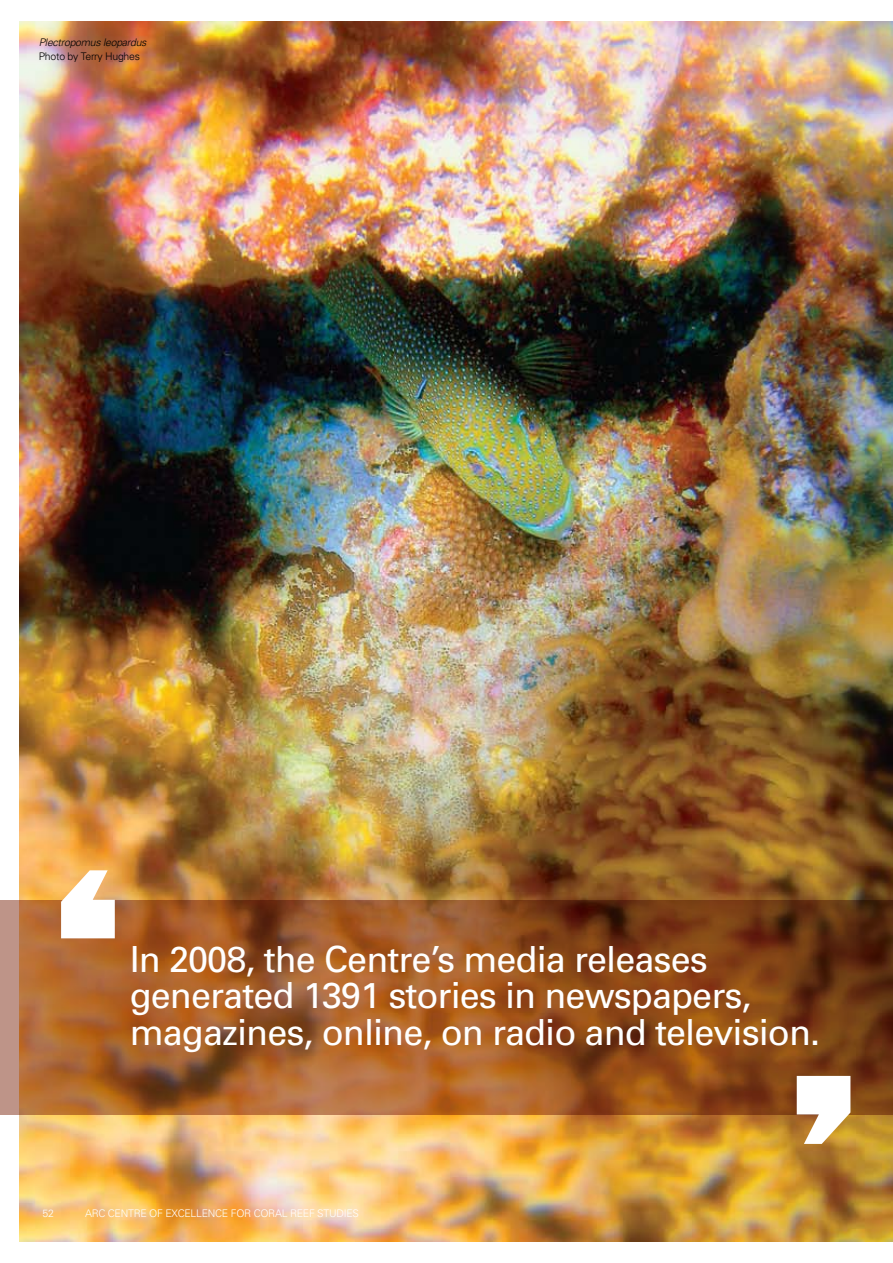
<style>
.page{position:relative;width:893px;height:1263px;background:#fff}
.page>*{position:absolute;margin:0;border:0;box-sizing:border-box;transform-origin:0 0}
.t1{font:36px/36px "Univers";letter-spacing:-.025em;color:#fff}
.t2{font:300 10.5px "Univers";letter-spacing:-.025em;color:#fff}
.t3{font:italic 300 10.5px "Univers";letter-spacing:-.025em;color:#000}
.t4{font:300 10.5px "Univers";letter-spacing:-.025em;color:#000}
</style>
<div class="page">
<img style="left:20px;top:21px;width:873px;height:1221px">
<svg style="left:0;top:900px;width:893px;height:214px;background:#975424"></svg>
<svg style="left:61px;top:870px;width:54px;height:68px"></svg>
<svg style="left:797px;top:1076px;width:53px;height:68px"></svg>
<p class="t3" style="left:39px;top:36px;width:109px">Plectropomus leopardus</p>
<p class="t4" style="left:39px;top:50px;width:103px">PHOTO BY TERRY HUGHES</p>
<p class="t1" style="left:130px;top:942px;width:692px">In 2008, the Centre’s media releases generated 1391 stories in newspapers, magazines, online, on radio and television.</p>
<p class="t2" style="left:43px;top:1206px;width:13px">52</p>
<p class="t2" style="left:85px;top:1206px;width:274px">ARC CENTRE OF EXCELLENCE FOR CORAL REEF STUDIES</p>
</div>
